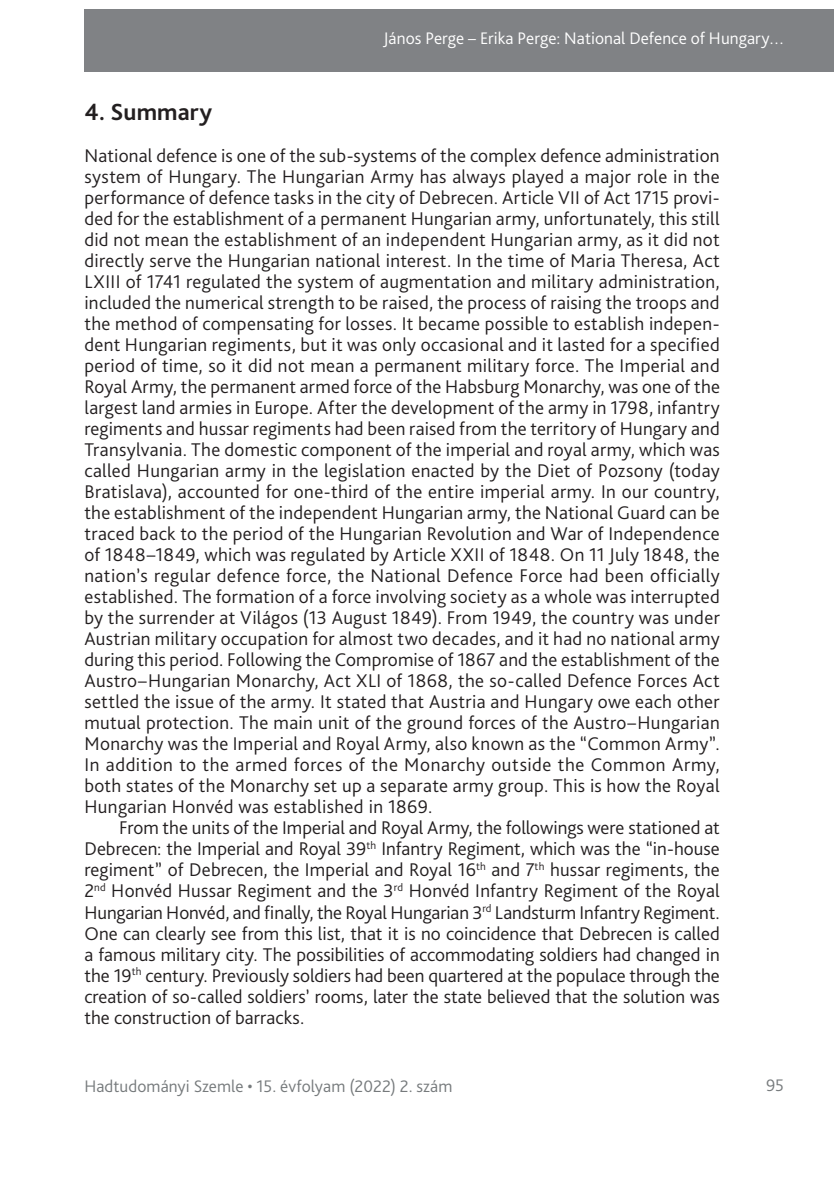
<style>
.page{position:relative;width:834px;height:1181px;background:#fff}
.page>*{position:absolute;margin:0;border:0;box-sizing:border-box;transform-origin:0 0}
._1_1__Head{font:700 24.5px "Bliss Pro";color:#231f20}
._2__Body_1st_paragra{font:300 19.25px/21px "Bliss Pro";letter-spacing:.02em;color:#231f20;text-align:justify}
._1__Body{font:300 19.25px/21px "Bliss Pro";color:#231f20;text-align:justify}
.Running_header_right{font:300 17.5px "Bliss Pro";color:#fff}
.t1{font:300 17.5px "Bliss Pro";letter-spacing:.005em;color:#767a7c}
</style>
<div class="page">
<div style="left:84px;top:9px;width:749px;height:63px;background:#808285"></div>
<p class="Running_header_right" style="left:383px;top:27px;width:402px">János Perge – Erika Perge: National Defence of Hungary…</p>
<p class="_1_1__Head" style="left:84px;top:97px;width:129px">4. Summary</p>
<p class="_2__Body_1st_paragra" style="left:84px;top:145px;width:637px">National defence is one of the sub-systems of the complex defence administration system of Hungary. The Hungarian Army has always played a major role in the performance of defence tasks in the city of Debrecen. Article VII of Act 1715 provi&shy;ded for the establishment of a permanent Hungarian army, unfortunately, this still did not mean the establishment of an independent Hungarian army, as it did not directly serve the Hungarian national interest. In the time of Maria Theresa, Act LXIII of 1741 regulated the system of augmentation and military administration, included the numerical strength to be raised, the process of raising the troops and the method of compensating for losses. It became possible to establish indepen&shy;dent Hungarian regiments, but it was only occasional and it lasted for a specified period of time, so it did not mean a permanent military force. The Imperial and Royal Army, the permanent armed force of the Habsburg Monarchy, was one of the largest land armies in Europe. After the development of the army in 1798, infantry regiments and hussar regiments had been raised from the territory of Hungary and Transylvania. The domestic component of the imperial and royal army, which was called Hungarian army in the legislation enacted by the Diet of Pozsony (today Bratislava), accounted for one-third of the entire imperial army. In our country, the establishment of the independent Hungarian army, the National Guard can be traced back to the period of the Hungarian Revolution and War of Independence of 1848–1849, which was regulated by Article XXII of 1848. On 11 July 1848, the nation’s regular defence force, the National Defence Force had been officially established. The formation of a force involving society as a whole was interrupted by the surrender at Világos (13 August 1849). From 1949, the country was under Austrian military occupation for almost two decades, and it had no national army during this period. Following the Compromise of 1867 and the establishment of the Austro–Hungarian Monarchy, Act XLI of 1868, the so-called Defence Forces Act settled the issue of the army. It stated that Austria and Hungary owe each other mutual protection. The main unit of the ground forces of the Austro–Hungarian Monarchy was the Imperial and Royal Army, also known as the “Common Army”.<br>In addition to the armed forces of the Monarchy outside the Common Army, both states of the Monarchy set up a separate army group. This is how the Royal Hungarian Honvéd was established in 1869.</p>
<p class="_1__Body" style="left:84px;top:817px;width:637px;text-indent:35px">From the units of the Imperial and Royal Army, the followings were stationed at Debrecen: the Imperial and Royal 39<sup>th</sup> Infantry Regiment, which was the “in-house regiment” of Debrecen, the Imperial and Royal 16<sup>th</sup> and 7<sup>th</sup> hussar regiments, the 2<sup>nd</sup> Honvéd Hussar Regiment and the 3<sup>rd</sup> Honvéd Infantry Regiment of the Royal Hungarian Honvéd, and finally, the Royal Hungarian 3<sup>rd</sup> Landsturm Infantry Regiment.<br>One can clearly see from this list, that it is no coincidence that Debrecen is called a famous military city. The possibilities of accommodating soldiers had changed in the 19<sup>th</sup> century. Previously soldiers had been quartered at the populace through the creation of so-called soldiers’ rooms, later the state believed that the solution was the construction of barracks.</p>
<p class="t1" style="left:84px;top:1075px;width:369px">Hadtudományi Szemle • 15. évfolyam (2022) 2. szám</p>
<p class="t1" style="left:765px;top:1074px;width:20px">95</p>
</div>
